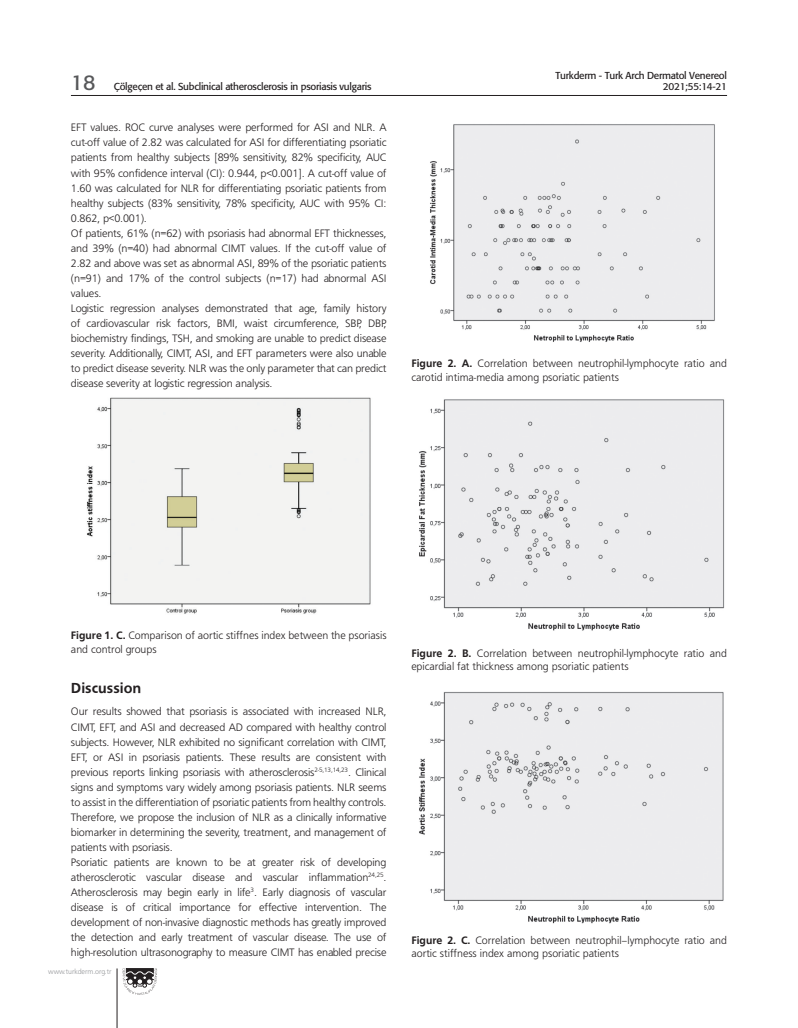
<style>
.page{position:relative;width:798px;height:1028px;background:#fff}
.page>*{position:absolute;margin:0;border:0;box-sizing:border-box;transform-origin:0 0}
.t1{font:15px "Frugal Bold Tr";color:#231f20}
.t2{font:11.25px/15px "Frugal Normal Tr";letter-spacing:-.015em;color:#231f20}
.t3{font:10px/10.6px "Formata Tr";letter-spacing:-.025em;color:#231f20;text-align:right}
.t4{font:7.5px "Frugal Normal Tr";letter-spacing:-.01em;color:#939598}
.s1{font-size:21.25px;color:#57585a}
.s2{font-family:"Frugal Bold Tr"}
</style>
<div class="page">
<hr style="left:117px;top:968px;width:1px;height:60px;background:#231f20">
<hr style="left:71px;top:95px;width:655px;height:1px;background:#231f20">
<svg style="left:123px;top:968px;width:34px;height:27px"></svg>
<img style="left:87px;top:397px;width:284px;height:217px">
<img style="left:430px;top:124px;width:285px;height:218px">
<img style="left:419px;top:399px;width:306px;height:232px">
<img style="left:419px;top:692px;width:305px;height:232px">
<p class="t3" style="left:71px;top:81px;width:302px"><span class="s1">18</span> Çölgeçen et al. Subclinical atherosclerosis in psoriasis vulgaris</p>
<p class="t3" style="left:555px;top:70px;width:173px">Turkderm - Turk Arch Dermatol Venereol<br>2021;55:14-21</p>
<p class="t2" style="left:71px;top:120px;width:317px">EFT values. ROC curve analyses were performed for ASI and NLR. A cut-off value of 2.82 was calculated for ASI for differentiating psoriatic patients from healthy subjects [89% sensitivity, 82% specificity, AUC with 95% confidence interval (CI): 0.944, p&lt;0.001]. A cut-off value of 1.60 was calculated for NLR for differentiating psoriatic patients from healthy subjects (83% sensitivity, 78% specificity, AUC with 95% CI:<br>0.862, p&lt;0.001).<br>Of patients, 61% (n=62) with psoriasis had abnormal EFT thicknesses, and 39% (n=40) had abnormal CIMT values. If the cut-off value of 2.82 and above was set as abnormal ASI, 89% of the psoriatic patients (n=91) and 17% of the control subjects (n=17) had abnormal ASI values.<br>Logistic regression analyses demonstrated that age, family history of cardiovascular risk factors, BMI, waist circumference, SBP, DBP, biochemistry findings, TSH, and smoking are unable to predict disease severity. Additionally, CIMT, ASI, and EFT parameters were also unable to predict disease severity. NLR was the only parameter that can predict disease severity at logistic regression analysis.</p>
<p class="t2" style="left:411px;top:356px;width:317px;line-height:13.5px"><span class="s2">Figure 2. A.</span> Correlation between neutrophil-lymphocyte ratio and carotid intima-media among psoriatic patients</p>
<p class="t2" style="left:71px;top:628px;width:317px;line-height:13.5px"><span class="s2">Figure 1. C.</span> Comparison of aortic stiffnes index between the psoriasis and control groups</p>
<h1 class="t1" style="left:71px;top:679px;width:72px">Discussion</h1>
<p class="t2" style="left:71px;top:704px;width:317px">Our results showed that psoriasis is associated with increased NLR, CIMT, EFT, and ASI and decreased AD compared with healthy control subjects. However, NLR exhibited no significant correlation with CIMT, EFT, or ASI in psoriasis patients. These results are consistent with previous reports linking psoriasis with atherosclerosis<sup>2-5,13,14,23</sup>. Clinical signs and symptoms vary widely among psoriasis patients. NLR seems to assist in the differentiation of psoriatic patients from healthy controls.<br>Therefore, we propose the inclusion of NLR as a clinically informative biomarker in determining the severity, treatment, and management of patients with psoriasis.<br>Psoriatic patients are known to be at greater risk of developing atherosclerotic vascular disease and vascular inflammation<sup>24,25</sup>.<br>Atherosclerosis may begin early in life<sup>3</sup>. Early diagnosis of vascular disease is of critical importance for effective intervention. The development of non-invasive diagnostic methods has greatly improved the detection and early treatment of vascular disease. The use of high-resolution ultrasonography to measure CIMT has enabled precise</p>
<p class="t4" style="left:48px;top:967px;width:65px">www.turkderm.org.tr</p>
<p class="t2" style="left:411px;top:646px;width:317px;line-height:13.5px"><span class="s2">Figure 2. B.</span> Correlation between neutrophil-lymphocyte ratio and epicardial fat thickness among psoriatic patients</p>
<p class="t2" style="left:411px;top:933px;width:317px;line-height:13.5px"><span class="s2">Figure 2. C.</span> Correlation between neutrophil–lymphocyte ratio and aortic stiffness index among psoriatic patients</p>
</div>
